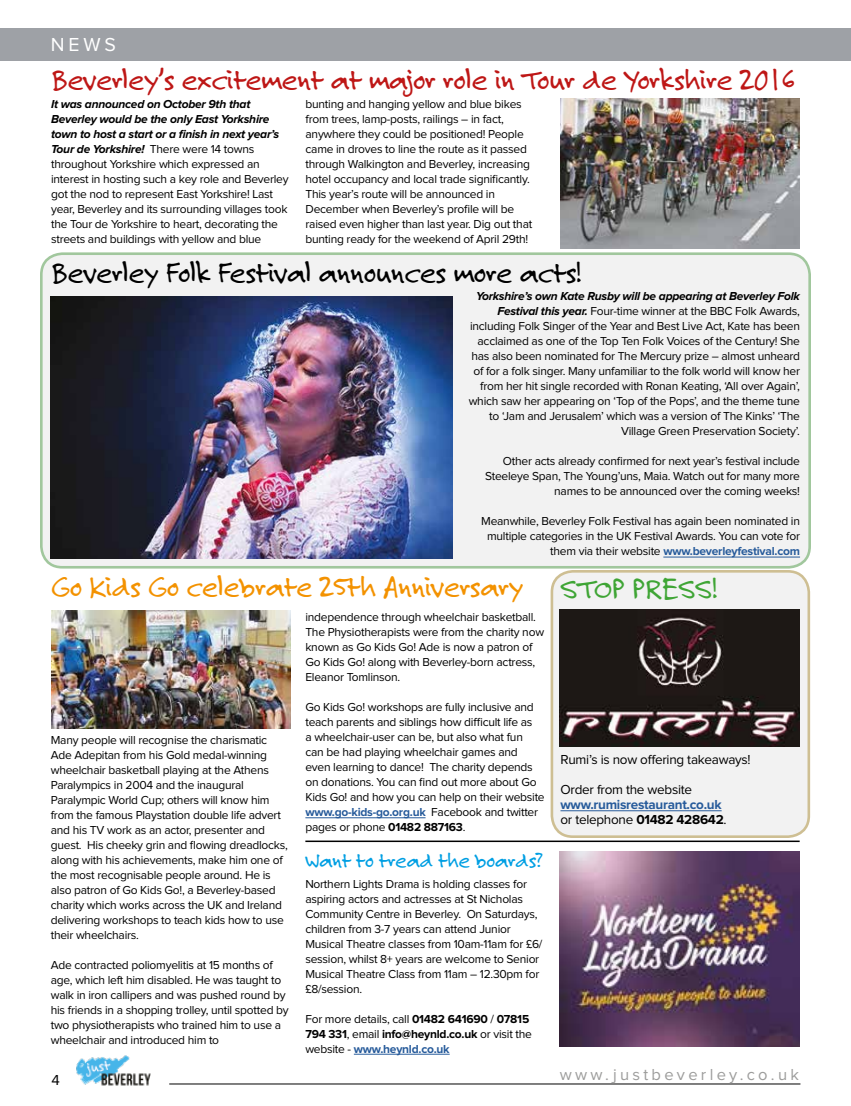
<style>
.page{position:relative;width:851px;height:1106px;background:#fff}
.page>*{position:absolute;margin:0;border:0;box-sizing:border-box;transform-origin:0 0}
.t1{font:31.5px "Felt Tip Roman";letter-spacing:-.02em;color:#be1716}
.t2{font:31.5px "Felt Tip Roman";letter-spacing:-.02em;color:#000}
.t3{font:31.5px "Felt Tip Roman";letter-spacing:-.02em;color:#f39200}
.t4{font:31.5px "Felt Tip Roman";letter-spacing:-.02em;color:#3fa535}
.t5{font:22.5px "Felt Tip Roman";letter-spacing:-.02em;color:#009fe3}
.t6{font:19.5px "Proxima Nova";color:#fff}
.t7{font:16.5px "Proxima Nova";letter-spacing:.2em;color:#9d9d9c}
.t8{font:15px "Proxima Nova";color:#000}
.t9{font:13.5px "Proxima Nova";letter-spacing:-.02em;color:#000}
.t10{font:700 13.5px/15px "Proxima Nova";letter-spacing:-.02em;color:#275b9b}
.t11{font:12px/15px "Proxima Nova";letter-spacing:-.02em;color:#000}
.s1{font-weight:700;font-style:italic}
.s2{font-weight:700;color:#275b9b}
.s3{font-weight:700}
.s4{font-weight:400;color:#000}
.s5{color:#000}
</style>
<div class="page">
<div style="left:552px;top:571px;width:256px;height:265px;background:#f2f2f2;border-radius:21px"></div>
<div style="left:550px;top:570px;width:260px;height:268px;border:3px solid #967414;border-radius:21px"></div>
<div style="left:41px;top:254px;width:768px;height:313px;background:#f2f2f2;border-radius:21px"></div>
<div style="left:40px;top:252px;width:770px;height:316px;border:3px solid #34862b;border-radius:21px"></div>
<div style="left:0;top:29px;width:850px;height:32px;background:#9ea1a6"></div>
<img style="left:76px;top:1055px;width:75px;height:31px">
<hr style="left:169px;top:1083px;width:631px;height:1px;background:#000">
<img style="left:560px;top:99px;width:239px;height:149px">
<hr style="left:663px;top:557px;width:137px;height:1px;background:#275b9b">
<hr style="left:305px;top:817px;width:120px;height:1px;background:#275b9b">
<img style="left:52px;top:610px;width:239px;height:119px">
<hr style="left:560px;top:810px;width:161px;height:1px;background:#275b9b">
<hr style="left:354px;top:1053px;width:95px;height:1px;background:#275b9b">
<img style="left:559px;top:851px;width:240px;height:195px">
<img style="left:51px;top:296px;width:401px;height:262px">
<img style="left:560px;top:609px;width:239px;height:137px">
<hr style="left:305px;top:840px;width:494px;height:2px;background:#000">
<h3 class="t6" style="left:51px;top:36px;width:67px">NEWS</h3>
<h1 class="t1" style="left:51px;top:60px;width:746px">Beverley’s excitement at major role in Tour de Yorkshire 2016</h1>
<p class="t11" style="left:51px;top:97px;width:239px"><span class="s1">It was announced on October 9th that Beverley would be the only East Yorkshire town to host a start or a finish in next year’s Tour de Yorkshire!</span> There were 14 towns throughout Yorkshire which expressed an interest in hosting such a key role and Beverley got the nod to represent East Yorkshire! Last year, Beverley and its surrounding villages took the Tour de Yorkshire to heart, decorating the streets and buildings with yellow and blue</p>
<p class="t11" style="left:305px;top:97px;width:228px">bunting and hanging yellow and blue bikes from trees, lamp-posts, railings – in fact, anywhere they could be positioned! People came in droves to line the route as it passed through Walkington and Beverley, increasing hotel occupancy and local trade significantly.<br>This year’s route will be announced in December when Beverley’s profile will be raised even higher than last year. Dig out that bunting ready for the weekend of April 29th!</p>
<h1 class="t2" style="left:51px;top:253px;width:532px">Beverley Folk Festival announces more acts!</h1>
<p class="t11" style="left:468px;top:289px;width:333px;text-align:right"><span class="s1">Yorkshire’s own Kate Rusby will be appearing at Beverley Folk Festival this year.</span> Four-time winner at the BBC Folk Awards, including Folk Singer of the Year and Best Live Act, Kate has been acclaimed as one of the Top Ten Folk Voices of the Century! She has also been nominated for The Mercury prize – almost unheard of for a folk singer. Many unfamiliar to the folk world will know her from her hit single recorded with Ronan Keating, ‘All over Again’, which saw her appearing on ‘Top of the Pops’, and the theme tune to ‘Jam and Jerusalem’ which was a version of The Kinks’ ‘The Village Green Preservation Society’.</p>
<p class="t11" style="left:485px;top:454px;width:316px;text-align:right">Other acts already confirmed for next year’s festival include<br>Steeleye Span, The Young’uns, Maia. Watch out for many more names to be announced over the coming weeks!</p>
<p class="t11" style="left:481px;top:514px;width:320px;text-align:right">Meanwhile, Beverley Folk Festival has again been nominated in multiple categories in the UK Festival Awards. You can vote for them via their website <span class="s2">www.beverleyfestival.com</span></p>
<h1 class="t3" style="left:51px;top:567px;width:473px">Go Kids Go celebrate 25th Anniversary</h1>
<h1 class="t4" style="left:560px;top:569px;width:158px">STOP PRESS!</h1>
<p class="t11" style="left:51px;top:733px;width:238px">Many people will recognise the charismatic Ade Adepitan from his Gold medal-winning wheelchair basketball playing at the Athens Paralympics in 2004 and the inaugural Paralympic World Cup; others will know him from the famous Playstation double life advert and his TV work as an actor, presenter and guest. His cheeky grin and flowing dreadlocks, along with his achievements, make him one of the most recognisable people around. He is also patron of Go Kids Go!, a Beverley-based charity which works across the UK and Ireland delivering workshops to teach kids how to use their wheelchairs.</p>
<p class="t11" style="left:51px;top:958px;width:239px">Ade contracted poliomyelitis at 15 months of age, which left him disabled. He was taught to walk in iron callipers and was pushed round by his friends in a shopping trolley, until spotted by two physiotherapists who trained him to use a wheelchair and introduced him to</p>
<p class="t8" style="left:52px;top:1072px;width:10px">4</p>
<p class="t11" style="left:305px;top:610px;width:240px">independence through wheelchair basketball.<br>The Physiotherapists were from the charity now known as Go Kids Go! Ade is now a patron of Go Kids Go! along with Beverley-born actress, Eleanor Tomlinson.</p>
<p class="t11" style="left:305px;top:700px;width:241px">Go Kids Go! workshops are fully inclusive and teach parents and siblings how difficult life as<br>a wheelchair-user can be, but also what fun<br>can be had playing wheelchair games and even learning to dance! The charity depends on donations. You can find out more about Go Kids Go! and how you can help on their website <span class="s2">www.go-kids-go.org.uk</span> Facebook and twitter pages or phone <span class="s3">01482 887163</span>.</p>
<h2 class="t5" style="left:305px;top:845px;width:239px">Want to tread the boards?</h2>
<p class="t11" style="left:305px;top:876px;width:238px">Northern Lights Drama is holding classes for aspiring actors and actresses at St Nicholas Community Centre in Beverley. On Saturdays, children from 3-7 years can attend Junior Musical Theatre classes from 10am-11am for £6/ session, whilst 8+ years are welcome to Senior Musical Theatre Class from 11am – 12.30pm for £8/session.</p>
<p class="t11" style="left:305px;top:1011px;width:228px">For more details, call <span class="s3">01482 641690</span> / <span class="s3">07815<br>794 331</span>, email <span class="s3">info@heynld.co.uk</span> or visit the website - <span class="s2">www.heynld.co.uk</span></p>
<p class="t9" style="left:560px;top:753px;width:192px">Rumi’s is now offering takeaways!</p>
<p class="t9" style="left:560px;top:783px;width:133px">Order from the website</p>
<p class="t10" style="left:560px;top:797px;width:168px">www.rumisrestaurant.co.uk <span class="s4">or telephone</span> <span class="s5">01482 428642</span><span class="s4">.</span></p>
<h3 class="t7" style="left:559px;top:1066px;width:241px">www.justbeverley.co.uk</h3>
</div>
